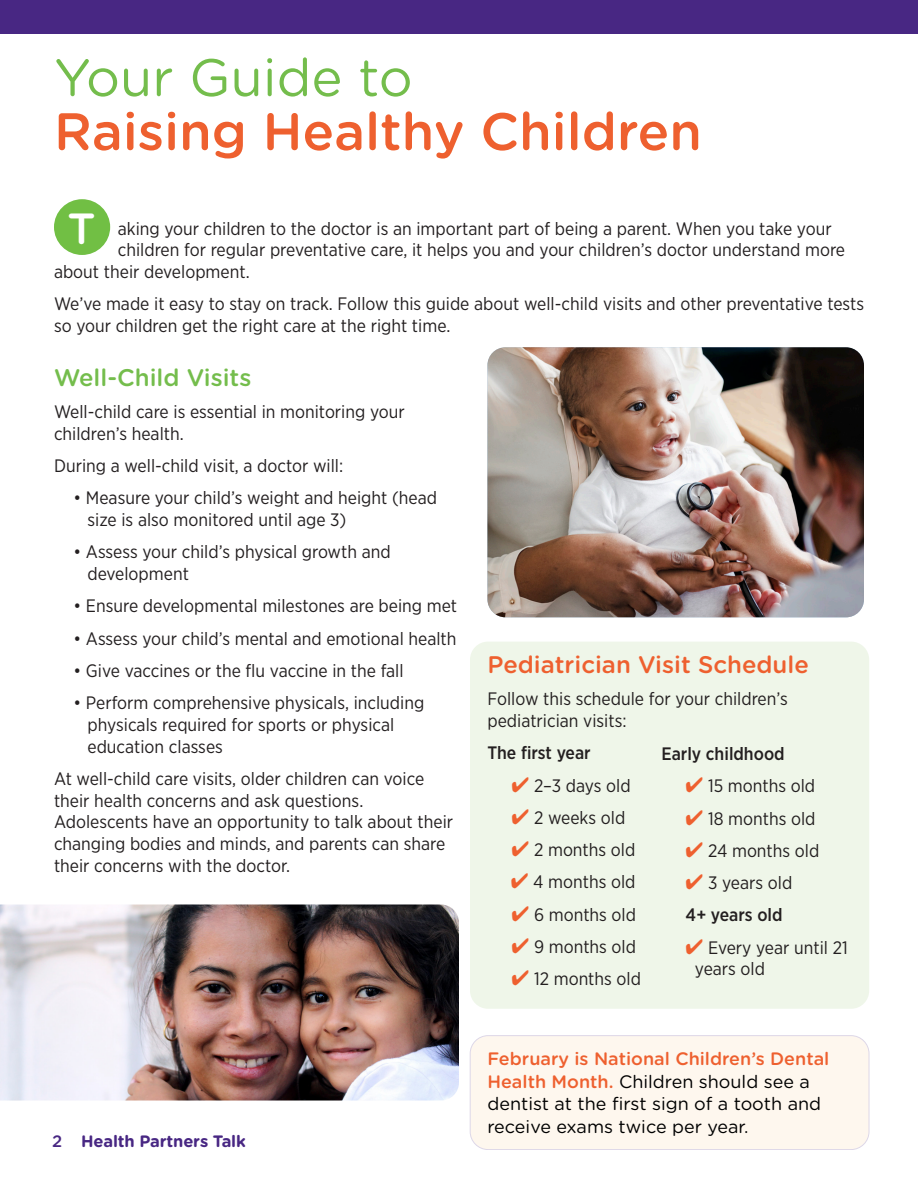
<style>
.page{position:relative;width:918px;height:1188px;background:#fff}
.page>*{position:absolute;margin:0;border:0;box-sizing:border-box;transform-origin:0 0}
.body_copy{font:500 52.5px "Gotham Rounded";color:#ee602f}
.body_copy-2{font:52.5px "Gotham Rounded";color:#74bd4c}
.t1{font:500 43.65px "Gotham Rounded";color:#fff}
.body_copy-3{font:500 24px "Gotham Rounded";color:#ee602f}
.body_copy-4{font:500 24px "Gotham Rounded";color:#74bd4c}
.body_copy-5{font:18px/21.8px "Gotham Narrow";color:#231f20}
.body_copy-6{font:18px/22.5px "Gotham Rounded";color:#000}
.body_copy-7{font:500 18px "Gotham Narrow";color:#231f20}
.t2{font:700 16.5px "Gotham Rounded";letter-spacing:-.01em;color:#482783}
.s1{font-weight:500}
.s2{color:#ee602f}
.s3{font-weight:500;color:#ee602f}
</style>
<div class="page">
<div style="left:470px;top:642px;width:399px;height:367px;background:#eff6e9;border-radius:18px"></div>
<div style="left:54px;top:199px;width:56px;height:56px;background:#71bf44;border-radius:50%"></div>
<div style="left:470px;top:1036px;width:399px;height:114px;background:#fef7ee;border-radius:18px"></div>
<div style="left:470px;top:1035px;width:399px;height:115px;border:1px solid #482783;border-radius:18px"></div>
<img style="left:487px;top:347px;width:377px;height:270px">
<img style="left:0;top:904px;width:459px;height:197px">
<div style="left:0;top:0;width:918px;height:33px;background:#482783"></div>
<p class="body_copy-2" style="left:54px;top:41px;width:360px">Your Guide to</p>
<p class="body_copy" style="left:54px;top:94px;width:649px">Raising Healthy Children</p>
<p class="t1" style="left:68px;top:198px;width:30px">T</p>
<p class="body_copy-5" style="left:118px;top:217px;width:715px">aking your children to the doctor is an important part of being a parent. When you take your</p>
<p class="body_copy-5" style="left:118px;top:239px;width:729px">children for regular preventative care, it helps you and your children’s doctor understand more</p>
<p class="body_copy-5" style="left:54px;top:261px;width:197px">about their development.</p>
<p class="body_copy-5" style="left:54px;top:293px;width:812px">We’ve made it easy to stay on track. Follow this guide about well-child visits and other preventative tests so your children get the right care at the right time.</p>
<p class="body_copy-4" style="left:54px;top:360px;width:199px">Well-Child Visits</p>
<p class="body_copy-5" style="left:54px;top:401px;width:352px">Well-child care is essential in monitoring your children’s health.</p>
<p class="body_copy-5" style="left:54px;top:455px;width:291px">During a well-child visit, a doctor will:</p>
<p class="body_copy-5" style="left:87px;top:487px;width:351px;text-indent:-14px">• Measure your child’s weight and height (head size is also monitored until age 3)</p>
<p class="body_copy-5" style="left:87px;top:541px;width:305px;text-indent:-14px">• Assess your child’s physical growth and development</p>
<p class="body_copy-5" style="left:73px;top:595px;width:385px">• Ensure developmental milestones are being met</p>
<p class="body_copy-5" style="left:73px;top:627px;width:385px">• Assess your child’s mental and emotional health</p>
<p class="body_copy-5" style="left:73px;top:659px;width:332px">• Give vaccines or the flu vaccine in the fall</p>
<p class="body_copy-5" style="left:87px;top:692px;width:338px;text-indent:-14px">• Perform comprehensive physicals, including physicals required for sports or physical education classes</p>
<p class="body_copy-5" style="left:54px;top:767px;width:401px">At well-child care visits, older children can voice their health concerns and ask questions.<br>Adolescents have an opportunity to talk about their changing bodies and minds, and parents can share their concerns with the doctor.</p>
<p class="t2" style="left:52px;top:1129px;width:195px"><span class="s1">2</span> Health Partners Talk</p>
<p class="body_copy-3" style="left:487px;top:648px;width:323px">Pediatrician Visit Schedule</p>
<p class="body_copy-5" style="left:487px;top:688px;width:302px">Follow this schedule for your children’s pediatrician visits:</p>
<p class="body_copy-7" style="left:487px;top:742px;width:105px">The first year</p>
<p class="body_copy-5" style="left:512px;top:774px;width:121px"><span class="s2">✔</span> 2–3 days old</p>
<p class="body_copy-5" style="left:512px;top:806px;width:115px"><span class="s2">✔</span> 2 weeks old</p>
<p class="body_copy-5" style="left:512px;top:839px;width:125px"><span class="s2">✔</span> 2 months old</p>
<p class="body_copy-5" style="left:511px;top:871px;width:126px"><span class="s2">✔</span> 4 months old</p>
<p class="body_copy-5" style="left:512px;top:903px;width:126px"><span class="s2">✔</span> 6 months old</p>
<p class="body_copy-5" style="left:512px;top:935px;width:126px"><span class="s2">✔</span> 9 months old</p>
<p class="body_copy-5" style="left:512px;top:968px;width:131px"><span class="s2">✔</span> 12 months old</p>
<p class="body_copy-7" style="left:662px;top:742px;width:125px">Early childhood</p>
<p class="body_copy-5" style="left:686px;top:775px;width:131px"><span class="s2">✔</span> 15 months old</p>
<p class="body_copy-5" style="left:686px;top:807px;width:131px"><span class="s2">✔</span> 18 months old</p>
<p class="body_copy-5" style="left:686px;top:839px;width:135px"><span class="s2">✔</span> 24 months old</p>
<p class="body_copy-5" style="left:686px;top:872px;width:108px"><span class="s2">✔</span> 3 years old</p>
<p class="body_copy-7" style="left:686px;top:904px;width:98px">4+ years old</p>
<p class="body_copy-5" style="left:695px;top:936px;width:154px;text-indent:-9px"><span class="s2">✔</span> Every year until 21 years old</p>
<p class="body_copy-6" style="left:487px;top:1047px;width:344px"><span class="s3">February is National Children’s Dental Health Month.</span> Children should see a dentist at the first sign of a tooth and receive exams twice per year.</p>
</div>
